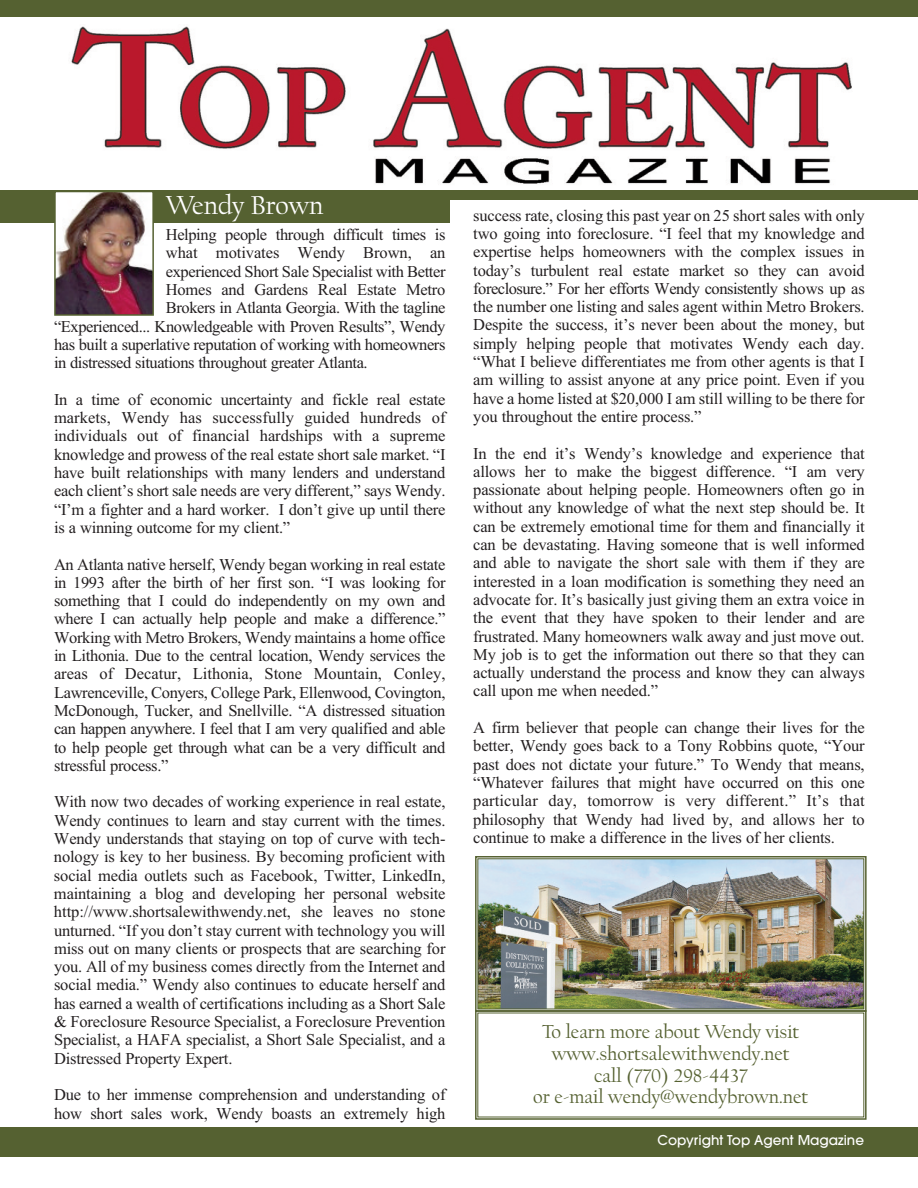
<style>
.page{position:relative;width:918px;height:1188px;background:#fff}
.page>*{position:absolute;margin:0;border:0;box-sizing:border-box;transform-origin:0 0}
.t1{font:27px "Californian";color:#fff}
.t2{font:19.5px/21.8px "Californian";color:#556131;text-align:center}
.t3{font:16.5px/18.3px "Times New Roman";letter-spacing:-.015em;color:#231f20;text-align:justify}
.t4{font:500 13.5px "Avant Garde";color:#fff}
</style>
<div class="page">
<div style="left:0;top:1127px;width:918px;height:30px;background:#556131"></div>
<img style="left:71px;top:26px;width:781px;height:158px">
<div style="left:0;top:0;width:918px;height:17px;background:#556131"></div>
<div style="left:0;top:190px;width:449px;height:34px;background:#556131"></div>
<div style="left:429px;top:190px;width:489px;height:10px;background:#556131"></div>
<img style="left:57px;top:194px;width:94px;height:119px">
<div style="left:54px;top:191px;width:100px;height:125px;border:2px solid #556131"></div>
<img style="left:480px;top:861px;width:382px;height:146px">
<div style="left:475px;top:856px;width:392px;height:156px;border:2px solid #556131"></div>
<div style="left:478px;top:859px;width:386px;height:150px;border:1px solid #556131"></div>
<div style="left:475px;top:1010px;width:392px;height:110px;border:2px solid #556131"></div>
<h1 class="t1" style="left:166px;top:193px;width:158px">Wendy Brown</h1>
<p class="t3" style="left:166px;top:225px;width:281px">Helping people through difficult times is</p>
<p class="t3" style="left:166px;top:244px;width:281px">what motivates Wendy Brown, an</p>
<p class="t3" style="left:166px;top:262px;width:281px">experienced Short Sale Specialist with Better</p>
<p class="t3" style="left:166px;top:280px;width:281px">Homes and Gardens Real Estate Metro</p>
<p class="t3" style="left:166px;top:299px;width:281px">Brokers in Atlanta Georgia. With the tagline</p>
<p class="t3" style="left:54px;top:317px;width:393px">“Experienced... Knowledgeable with Proven Results”, Wendy</p>
<p class="t3" style="left:54px;top:335px;width:393px">has built a superlative reputation of working with homeowners</p>
<p class="t3" style="left:54px;top:353px;width:315px">in distressed situations throughout greater Atlanta.</p>
<p class="t3" style="left:54px;top:390px;width:393px">In a time of economic uncertainty and fickle real estate markets, Wendy has successfully guided hundreds of individuals out of financial hardships with a supreme knowledge and prowess of the real estate short sale market. “I have built relationships with many lenders and understand each client’s short sale needs are very different,” says Wendy. “I’m a fighter and a hard worker. I don’t give up until there is a winning outcome for my client.”</p>
<p class="t3" style="left:54px;top:555px;width:393px">An Atlanta native herself, Wendy began working in real estate in 1993 after the birth of her first son. “I was looking for something that I could do independently on my own and where I can actually help people and make a difference.” Working with Metro Brokers, Wendy maintains a home office in Lithonia. Due to the central location, Wendy services the areas of Decatur, Lithonia, Stone Mountain, Conley, Lawrenceville, Conyers, College Park, Ellenwood, Covington, McDonough, Tucker, and Snellville. “A distressed situation can happen anywhere. I feel that I am very qualified and able to help people get through what can be a very difficult and stressful process.”</p>
<p class="t3" style="left:54px;top:793px;width:393px">With now two decades of working experience in real estate, Wendy continues to learn and stay current with the times.<br>Wendy understands that staying on top of curve with tech&shy;nology is key to her business. By becoming proficient with social media outlets such as Facebook, Twitter, LinkedIn, maintaining a blog and developing her personal website http://www.shortsalewithwendy.net, she leaves no stone unturned. “If you don’t stay current with technology you will miss out on many clients or prospects that are searching for you. All of my business comes directly from the Internet and social media.” Wendy also continues to educate herself and has earned a wealth of certifications including as a Short Sale &amp; Foreclosure Resource Specialist, a Foreclosure Prevention Specialist, a HAFA specialist, a Short Sale Specialist, and a Distressed Property Expert.</p>
<p class="t3" style="left:54px;top:1085px;width:393px">Due to her immense comprehension and understanding of how short sales work, Wendy boasts an extremely high</p>
<p class="t3" style="left:473px;top:206px;width:393px">success rate, closing this past year on 25 short sales with only two going into foreclosure. “I feel that my knowledge and expertise helps homeowners with the complex issues in today’s turbulent real estate market so they can avoid foreclosure.” For her efforts Wendy consistently shows up as the number one listing and sales agent within Metro Brokers.<br>Despite the success, it’s never been about the money, but simply helping people that motivates Wendy each day. “What I believe differentiates me from other agents is that I am willing to assist anyone at any price point. Even if you have a home listed at $20,000 I am still willing to be there for you throughout the entire process.”</p>
<p class="t3" style="left:473px;top:444px;width:393px">In the end it’s Wendy’s knowledge and experience that allows her to make the biggest difference. “I am very passionate about helping people. Homeowners often go in without any knowledge of what the next step should be. It can be extremely emotional time for them and financially it can be devastating. Having someone that is well informed and able to navigate the short sale with them if they are interested in a loan modification is something they need an advocate for. It’s basically just giving them an extra voice in the event that they have spoken to their lender and are frustrated. Many homeowners walk away and just move out.<br>My job is to get the information out there so that they can actually understand the process and know they can always call upon me when needed.”</p>
<p class="t3" style="left:473px;top:718px;width:393px">A firm believer that people can change their lives for the better, Wendy goes back to a Tony Robbins quote, “Your past does not dictate your future.” To Wendy that means, “Whatever failures that might have occurred on this one particular day, tomorrow is very different.” It’s that philosophy that Wendy had lived by, and allows her to continue to make a difference in the lives of her clients.</p>
<p class="t2" style="left:533px;top:1023px;width:277px">To learn more about Wendy visit www.shortsalewithwendy.net<br>call (770) 298-4437<br>or e-mail wendy@wendybrown.net</p>
<p class="t4" style="left:658px;top:1135px;width:208px">Copyright Top Agent Magazine</p>
</div>
